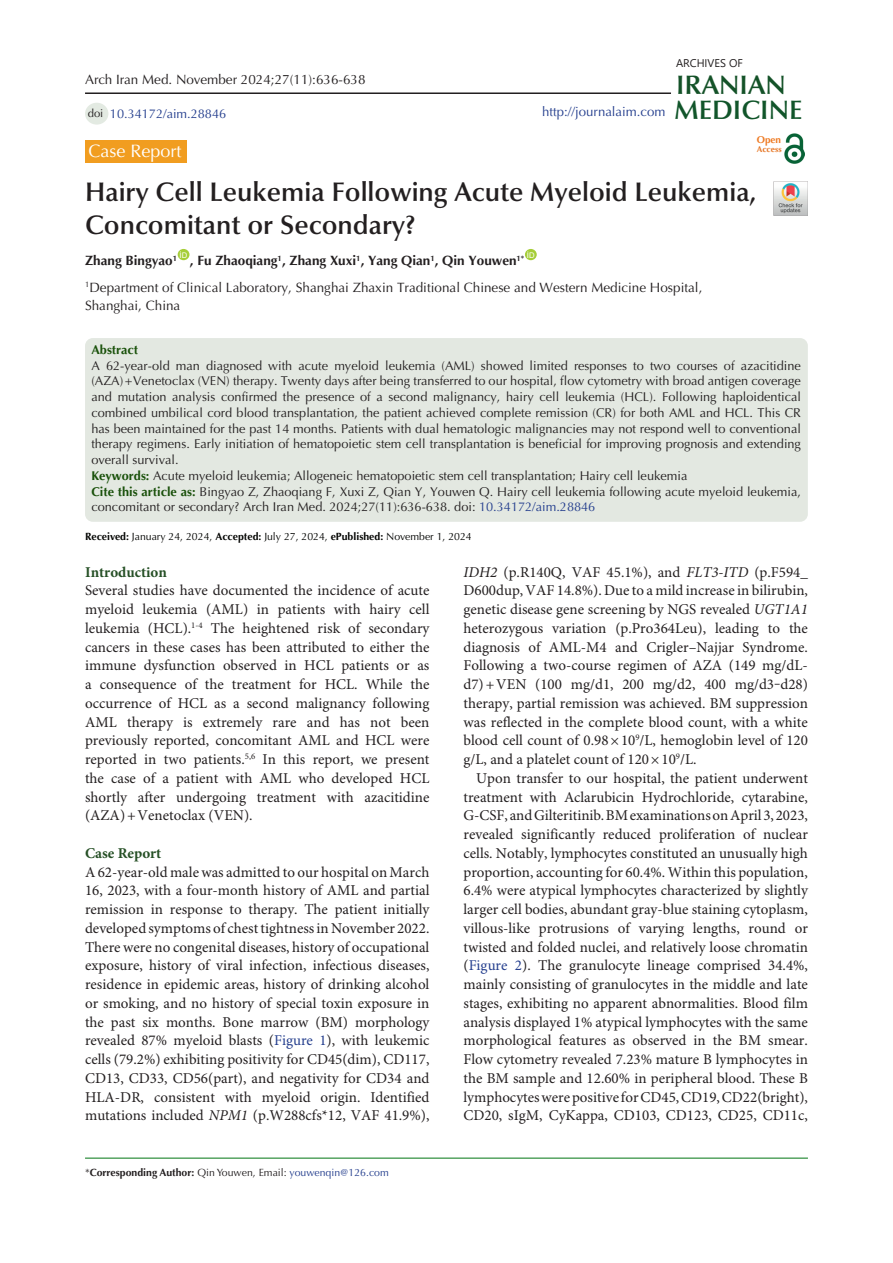
<style>
.page{position:relative;width:893px;height:1263px;background:#fff}
.page>*{position:absolute;margin:0;border:0;box-sizing:border-box;transform-origin:0 0}
.t1{font:600 27px/33px "Optima LT Std";color:#231f20}
.t2{font:600 26.85px "Optima LT Std";color:#11552a}
.t3{font:600 26.85px "Optima LT Std";color:#145228}
.t4{font:18px "Optima LT Std";color:#fff}
.t5{font:15px/18.8px "Minion Pro";color:#231f20;text-align:justify}
.t6{font:700 15px "Minion Pro";color:#265026}
.t7{font:13.5px/18px "Optima LT Std";color:#231f20}
.t8{font:700 13.5px "Optima LT Std";color:#231f20}
.t9{font:13.2px "Optima LT Std";color:#253f8e}
.t10{font:12.75px/15.8px "Optima LT Std";color:#231f20;text-align:justify}
.t11{font:12.75px "Optima LT Std";color:#253f8e}
.t12{font:700 12.75px "Optima LT Std";color:#19510a}
.t13{font:11.25px "Optima LT Std";color:#231f20}
.t14{font:11.1px "Segoe UI";color:#231f20}
.t15{font:10.5px "Optima LT Std";color:#040503}
.t16{font:700 10.5px "Optima LT Std";color:#231f20}
.t17{font:700 9.9px "Optima LT Std";color:#ee7a23}
.t18{font:700 8.4px "Optima LT Std";color:#e67625}
.t19{font:7.8px "Arial";color:#fff}
.s1{font-weight:700;color:#19510a}
.s2{font-weight:700;color:#19500a}
.s3{color:#253f8e}
.s4{font-weight:700}
.s5{font-style:italic}
.s6{font-weight:400}
.s7{font-weight:400;color:#253f8e}
</style>
<div class="page">
<hr style="left:85px;top:1158px;width:723px;height:1px;background:#007513">
<div style="left:85px;top:141px;width:102px;height:22px;background:#f19d20"></div>
<div style="left:178px;top:249px;width:11px;height:11px;background:#a6ce39;border-radius:50%"></div>
<div style="left:525px;top:249px;width:12px;height:11px;background:#a6ce39;border-radius:50%"></div>
<div style="left:85px;top:103px;width:23px;height:22px;background:#e3eae2;border-radius:50%"></div>
<hr style="left:85px;top:92px;width:586px;height:2px;background:#231f20">
<img style="left:785px;top:133px;width:19px;height:31px">
<img style="left:774px;top:182px;width:34px;height:34px">
<div style="left:85px;top:338px;width:723px;height:184px;background:#e3e8e1;border-radius:8px"></div>
<p class="t7" style="left:85px;top:71px;width:282px">Arch Iran Med. November 2024;27(11):636-638</p>
<p class="t13" style="left:88px;top:106px;width:17px">doi</p>
<p class="t11" style="left:110px;top:106px;width:118px">10.34172/aim.28846</p>
<p class="t9" style="left:542px;top:104px;width:125px">http://journalaim.com</p>
<p class="t14" style="left:676px;top:52px;width:68px">ARCHIVES OF</p>
<p class="t3" style="left:676px;top:69px;width:111px">IRANIAN</p>
<p class="t2" style="left:674px;top:94px;width:130px">MEDICINE</p>
<p class="t17" style="left:757px;top:134px;width:26px">Open</p>
<p class="t18" style="left:757px;top:144px;width:26px">Access</p>
<p class="t4" style="left:89px;top:141px;width:95px">Case Report</p>
<p class="t1" style="left:85px;top:176px;width:673px">Hairy Cell Leukemia Following Acute Myeloid Leukemia,<br>Concomitant or Secondary?</p>
<p class="t8" style="left:85px;top:253px;width:94px">Zhang Bingyao<sup>1</sup></p>
<p class="t19" style="left:527px;top:250px;width:9px">ID</p>
<p class="t7" style="left:85px;top:278px;width:619px"><sup>1</sup>Department of Clinical Laboratory, Shanghai Zhaxin Traditional Chinese and Western Medicine Hospital,<br>Shanghai, China</p>
<p class="t19" style="left:180px;top:250px;width:9px">ID</p>
<p class="t8" style="left:190px;top:253px;width:336px">, Fu Zhaoqiang<sup>1</sup>, Zhang Xuxi<sup>1</sup>, Yang Qian<sup>1</sup>, Qin Youwen<sup>1*</sup></p>
<p class="t12" style="left:91px;top:342px;width:48px">Abstract</p>
<p class="t10" style="left:91px;top:357px;width:711px">A 62-year-old man diagnosed with acute myeloid leukemia (AML) showed limited responses to two courses of azacitidine (AZA)+Venetoclax (VEN) therapy. Twenty days after being transferred to our hospital, flow cytometry with broad antigen coverage and mutation analysis confirmed the presence of a second malignancy, hairy cell leukemia (HCL). Following haploidentical combined umbilical cord blood transplantation, the patient achieved complete remission (CR) for both AML and HCL. This CR has been maintained for the past 14 months. Patients with dual hematologic malignancies may not respond well to conventional therapy regimens. Early initiation of hematopoietic stem cell transplantation is beneficial for improving prognosis and extending overall survival.</p>
<p class="t10" style="left:91px;top:468px;width:597px"><span class="s1">Keywords:</span> Acute myeloid leukemia; Allogeneic hematopoietic stem cell transplantation; Hairy cell leukemia</p>
<p class="t10" style="left:91px;top:483px;width:711px"><span class="s2">Cite this article as:</span> Bingyao Z, Zhaoqiang F, Xuxi Z, Qian Y, Youwen Q. Hairy cell leukemia following acute myeloid leukemia, concomitant or secondary? Arch Iran Med. 2024;27(11):636-638. doi: <span class="s3">10.34172/aim.28846</span></p>
<p class="t15" style="left:85px;top:530px;width:388px"><span class="s4">Received:</span> January 24, 2024, <span class="s4">Accepted:</span> July 27, 2024, <span class="s4">ePublished:</span> November 1, 2024</p>
<p class="t6" style="left:85px;top:561px;width:83px">Introduction</p>
<p class="t5" style="left:85px;top:582px;width:346px">Several studies have documented the incidence of acute myeloid leukemia (AML) in patients with hairy cell leukemia (HCL).<sup>1-4</sup> The heightened risk of secondary cancers in these cases has been attributed to either the immune dysfunction observed in HCL patients or as a consequence of the treatment for HCL. While the occurrence of HCL as a second malignancy following AML therapy is extremely rare and has not been previously reported, concomitant AML and HCL were reported in two patients.<sup>5,6</sup> In this report, we present the case of a patient with AML who developed HCL shortly after undergoing treatment with azacitidine (AZA)+Venetoclax (VEN).</p>
<p class="t6" style="left:85px;top:842px;width:78px">Case Report</p>
<p class="t5" style="left:85px;top:863px;width:346px">A 62-year-old male was admitted to our hospital on March 16, 2023, with a four-month history of AML and partial remission in response to therapy. The patient initially developed symptoms of chest tightness in November 2022.<br>There were no congenital diseases, history of occupational exposure, history of viral infection, infectious diseases, residence in epidemic areas, history of drinking alcohol or smoking, and no history of special toxin exposure in the past six months. Bone marrow (BM) morphology revealed 87% myeloid blasts (<span class="s3">Figure 1</span>), with leukemic cells (79.2%) exhibiting positivity for CD45(dim), CD117, CD13, CD33, CD56(part), and negativity for CD34 and HLA-DR, consistent with myeloid origin. Identified mutations included <span class="s5">NPM1</span> (p.W288cfs*12, VAF 41.9%),</p>
<p class="t16" style="left:85px;top:1166px;width:305px"><span class="s6">*</span>Corresponding Author: <span class="s6">Qin Youwen, Email:</span> <span class="s7">youwenqin@126.com</span></p>
<p class="t5" style="left:463px;top:563px;width:346px"><span class="s5">IDH2</span> (p.R140Q, VAF 45.1%), and <span class="s5">FLT3-ITD</span> (p.F594_ D600dup, VAF 14.8%). Due to a mild increase in bilirubin, genetic disease gene screening by NGS revealed <span class="s5">UGT1A1 </span>heterozygous variation (p.Pro364Leu), leading to the diagnosis of AML-M4 and Crigler–Najjar Syndrome.<br>Following a two-course regimen of AZA (149 mg/dL&shy;d7)+VEN (100 mg/d1, 200 mg/d2, 400 mg/d3‒d28) therapy, partial remission was achieved. BM suppression was reflected in the complete blood count, with a white blood cell count of 0.98×10<sup>9</sup>/L, hemoglobin level of 120 g/L, and a platelet count of 120×10<sup>9</sup>/L.</p>
<p class="t5" style="left:463px;top:769px;width:346px;text-indent:13px">Upon transfer to our hospital, the patient underwent treatment with Aclarubicin Hydrochloride, cytarabine, G-CSF, and Gilteritinib. BM examinations on April 3, 2023, revealed significantly reduced proliferation of nuclear cells. Notably, lymphocytes constituted an unusually high proportion, accounting for 60.4%. Within this population, 6.4% were atypical lymphocytes characterized by slightly larger cell bodies, abundant gray-blue staining cytoplasm, villous-like protrusions of varying lengths, round or twisted and folded nuclei, and relatively loose chromatin (<span class="s3">Figure 2</span>). The granulocyte lineage comprised 34.4%, mainly consisting of granulocytes in the middle and late stages, exhibiting no apparent abnormalities. Blood film analysis displayed 1% atypical lymphocytes with the same morphological features as observed in the BM smear.<br>Flow cytometry revealed 7.23% mature B lymphocytes in the BM sample and 12.60% in peripheral blood. These B lymphocytes were positive for CD45, CD19, CD22(bright), CD20, sIgM, CyKappa, CD103, CD123, CD25, CD11c,</p>
</div>
